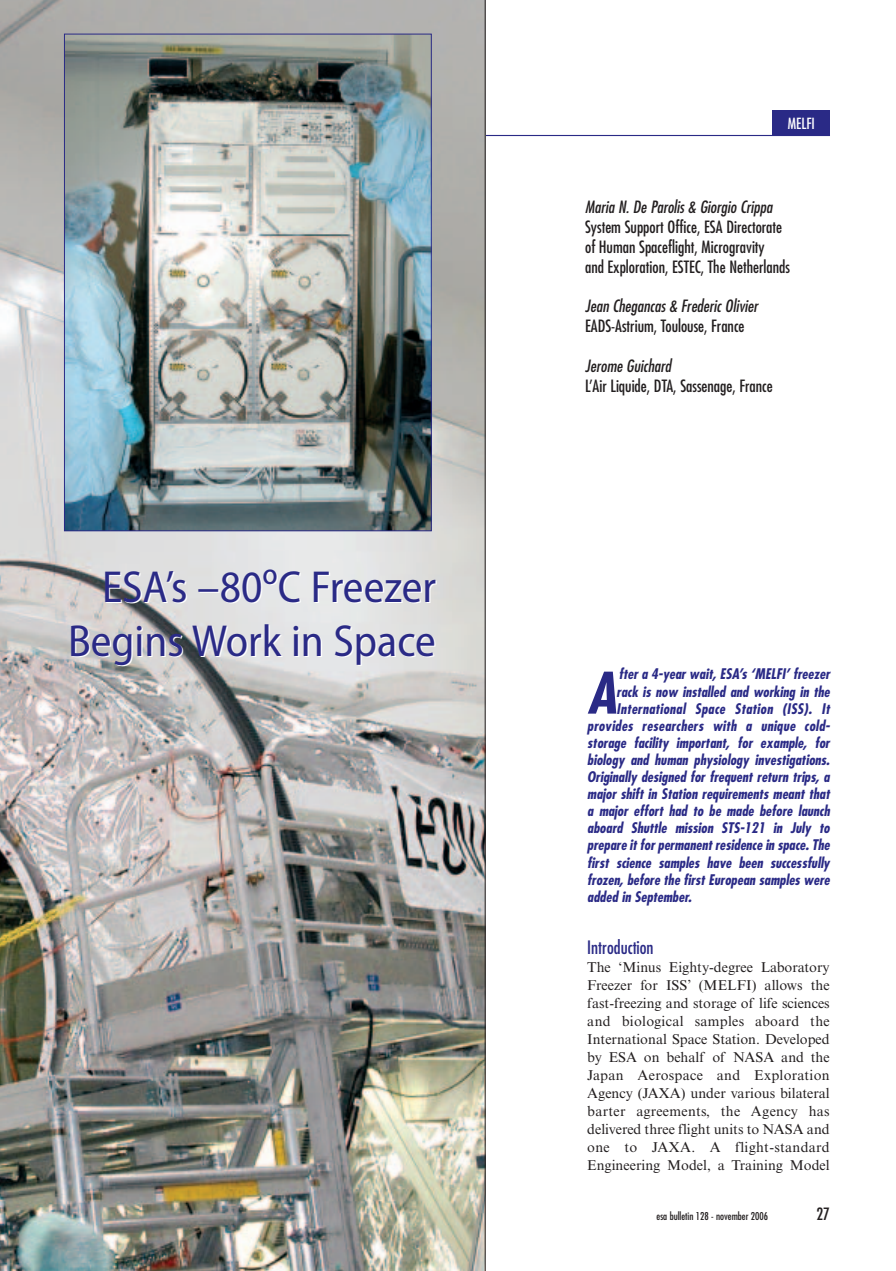
<style>
.page{position:relative;width:896px;height:1271px;background:#fff}
.page>*{position:absolute;margin:0;border:0;box-sizing:border-box;transform-origin:0 0}
.t1{font:italic 700 condensed 55.65px "Futura Std";color:#2a2a86}
.t2{font:semi-condensed 45px/54px "Myriad Pro";color:#2a2a86;text-align:right}
.t3{font:condensed 18px "Futura Std";color:#2a2a86}
.t4{font:condensed 16.5px/19.8px "Futura Std";color:#231f20}
.t5{font:italic condensed 16.5px "Futura Std";color:#231f20}
.t6{font:condensed 15px "Futura Std";color:#fff}
.t7{font:italic 700 condensed 14.25px "Futura Std";color:#2a2a86}
.t8{font:14.25px/18px "Times New Roman MT Std";color:#231f20;text-align:justify}
.t9{font:italic 700 condensed 14.25px "Futura Std";letter-spacing:.02em;color:#2a2a86}
.t10{font:condensed 10.5px "Futura Std";color:#231f20}
</style>
<div class="page">
<img style="left:0;top:0;width:830px;height:1271px">
<h2 class="t2" style="left:68px;top:563px;width:369px">ESA’s –80ºC Freezer<br>Begins Work in Space</h2>
<p class="t6" style="left:787px;top:116px;width:29px">MELFI</p>
<p class="t5" style="left:585px;top:200px;width:189px">Maria N. De Parolis &amp; Giorgio Crippa</p>
<p class="t4" style="left:585px;top:218px;width:206px">System Support Office, ESA Directorate of Human Spaceflight, Microgravity<br>and Exploration, ESTEC, The Netherlands</p>
<p class="t5" style="left:585px;top:299px;width:174px">Jean Chegancas &amp; Frederic Olivier</p>
<p class="t4" style="left:585px;top:317px;width:161px">EADS-Astrium, Toulouse, France</p>
<p class="t5" style="left:585px;top:358px;width:87px">Jerome Guichard</p>
<p class="t4" style="left:585px;top:376px;width:189px">L’Air Liquide, DTA, Sassenage, France</p>
<h1 class="t1" style="left:587px;top:668px;width:31px">A</h1>
<p class="t7" style="left:619px;top:668px;width:212px">fter a 4-year wait, ESA’s ‘MELFI’ freezer</p>
<p class="t7" style="left:616px;top:685px;width:215px">rack is now installed and working in the</p>
<p class="t9" style="left:616px;top:702px;width:215px">International Space Station (ISS). It</p>
<p class="t9" style="left:587px;top:719px;width:244px">provides researchers with a unique cold-</p>
<p class="t7" style="left:587px;top:736px;width:244px">storage facility important, for example, for</p>
<p class="t7" style="left:587px;top:753px;width:244px">biology and human physiology investigations.</p>
<p class="t7" style="left:587px;top:770px;width:244px">Originally designed for frequent return trips, a</p>
<p class="t7" style="left:587px;top:787px;width:244px">major shift in Station requirements meant that</p>
<p class="t7" style="left:587px;top:804px;width:244px">a major effort had to be made before launch</p>
<p class="t7" style="left:587px;top:821px;width:244px">aboard Shuttle mission STS-121 in July to</p>
<p class="t7" style="left:587px;top:839px;width:244px">prepare it for permanent residence in space. The</p>
<p class="t7" style="left:587px;top:856px;width:244px">first science samples have been successfully</p>
<p class="t7" style="left:587px;top:873px;width:244px">frozen, before the first European samples were</p>
<p class="t7" style="left:587px;top:890px;width:106px">added in September.</p>
<p class="t3" style="left:587px;top:939px;width:68px">Introduction</p>
<p class="t8" style="left:587px;top:959px;width:244px">The ‘Minus Eighty-degree Laboratory Freezer for ISS’ (MELFI) allows the fast-freezing and storage of life sciences and biological samples aboard the International Space Station. Developed by ESA on behalf of NASA and the Japan Aerospace and Exploration Agency (JAXA) under various bilateral barter agreements, the Agency has delivered three flight units to NASA and one to JAXA. A flight-standard Engineering Model, a Training Model</p>
<p class="t10" style="left:656px;top:1211px;width:113px">esa bulletin 128 - november 2006</p>
<p class="t4" style="left:816px;top:1205px;width:15px">27</p>
</div>
